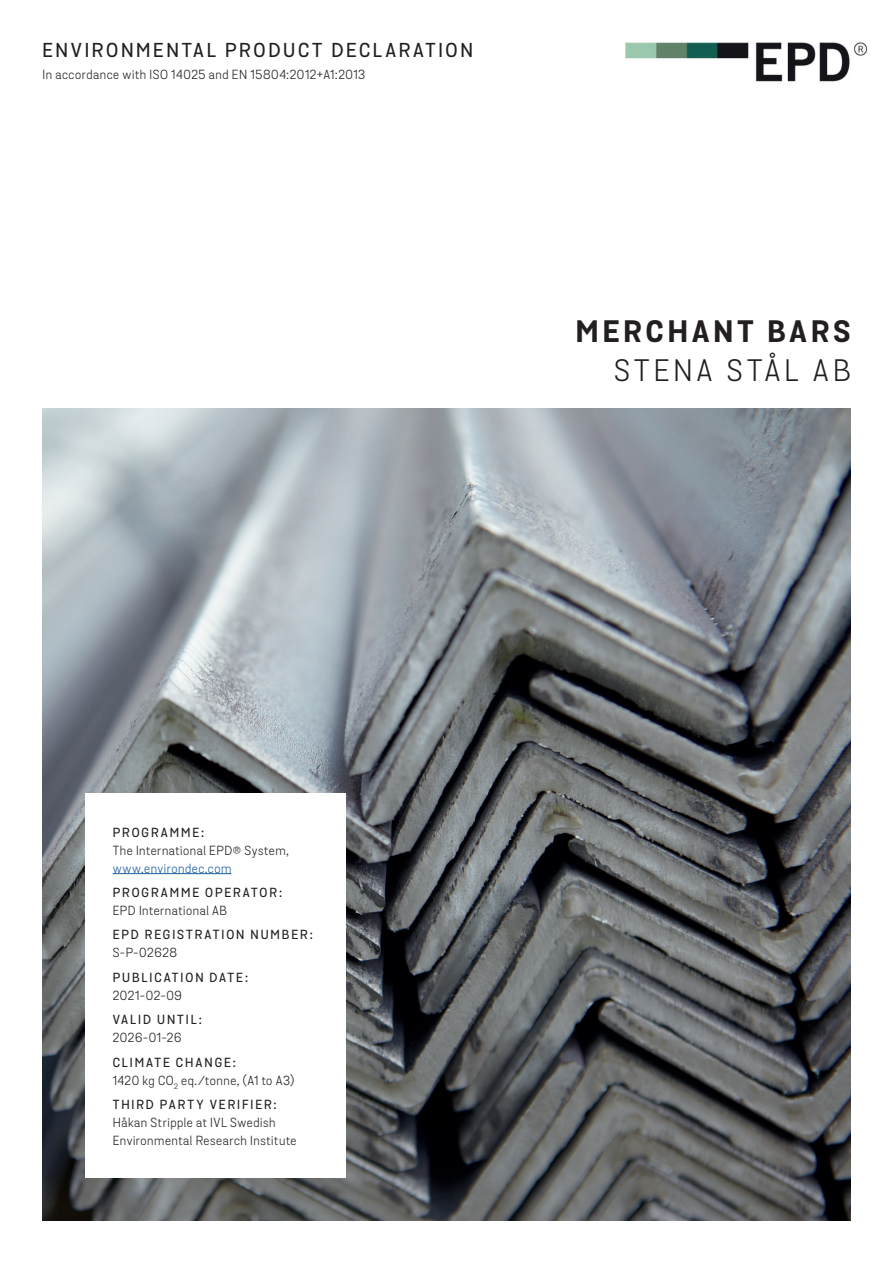
<style>
.page{position:relative;width:893px;height:1263px;background:#fff}
.page>*{position:absolute;margin:0;border:0;box-sizing:border-box;transform-origin:0 0}
.t1{font:700 30px "Stena Sans";letter-spacing:.14em;color:#231f20}
.t2{font:30px "Stena Sans";letter-spacing:.135em;color:#231f20}
.t3{font:500 19.5px "Stena Sans";letter-spacing:.14em;color:#231f20}
.t4{font:12.75px/18px "Stena Sans";letter-spacing:.04em;color:#231f20}
.t5{font:500 12.75px "Stena Sans";letter-spacing:.155em;color:#231f20}
.t6{font:12.75px "Stena Sans";letter-spacing:.045em;color:#175d9e}
.s1{font-weight:500}
</style>
<div class="page">
<img style="left:43px;top:408px;width:807px;height:812px">
<div style="left:85px;top:793px;width:261px;height:385px;background:#fff"></div>
<hr style="left:113px;top:873px;width:118px;height:1px;background:#175d9e">
<img style="left:625px;top:42px;width:243px;height:40px">
<h2 class="t3" style="left:43px;top:38px;width:432px">ENVIRONMENTAL PRODUCT DECLARATION</h2>
<p class="t4" style="left:43px;top:66px;width:324px">In accordance with ISO 14025 and EN 15804:2012+A1:2013</p>
<h1 class="t1" style="left:576px;top:312px;width:276px">MERCHANT BARS</h1>
<h1 class="t2" style="left:614px;top:352px;width:238px">STENA STÅL AB</h1>
<p class="t5" style="left:113px;top:824px;width:93px">PROGRAMME:</p>
<p class="t4" style="left:113px;top:841px;width:178px">The International EPD® System,</p>
<p class="t6" style="left:113px;top:860px;width:120px">www.environdec.com</p>
<p class="t5" style="left:113px;top:885px;width:171px">PROGRAMME OPERATOR:</p>
<p class="t4" style="left:113px;top:902px;width:116px">EPD International AB</p>
<p class="t5" style="left:113px;top:927px;width:202px">EPD REGISTRATION NUMBER:</p>
<p class="t4" style="left:113px;top:944px;width:66px">S-P-02628</p>
<p class="t5" style="left:113px;top:970px;width:137px">PUBLICATION DATE:</p>
<p class="t4" style="left:113px;top:987px;width:71px">2021-02-09</p>
<p class="t5" style="left:113px;top:1012px;width:91px">VALID UNTIL:</p>
<p class="t4" style="left:113px;top:1029px;width:70px">2026-01-26</p>
<p class="t4" style="left:113px;top:1053px;width:183px"><span class="s1">CLIMATE CHANGE:<br></span>1420 kg CO<sub>2</sub> eq./tonne, (A1 to A3)</p>
<p class="t5" style="left:113px;top:1097px;width:166px">THIRD PARTY VERIFIER:</p>
<p class="t4" style="left:113px;top:1114px;width:185px">Håkan Stripple at IVL Swedish<br>Environmental Research Institute</p>
</div>
